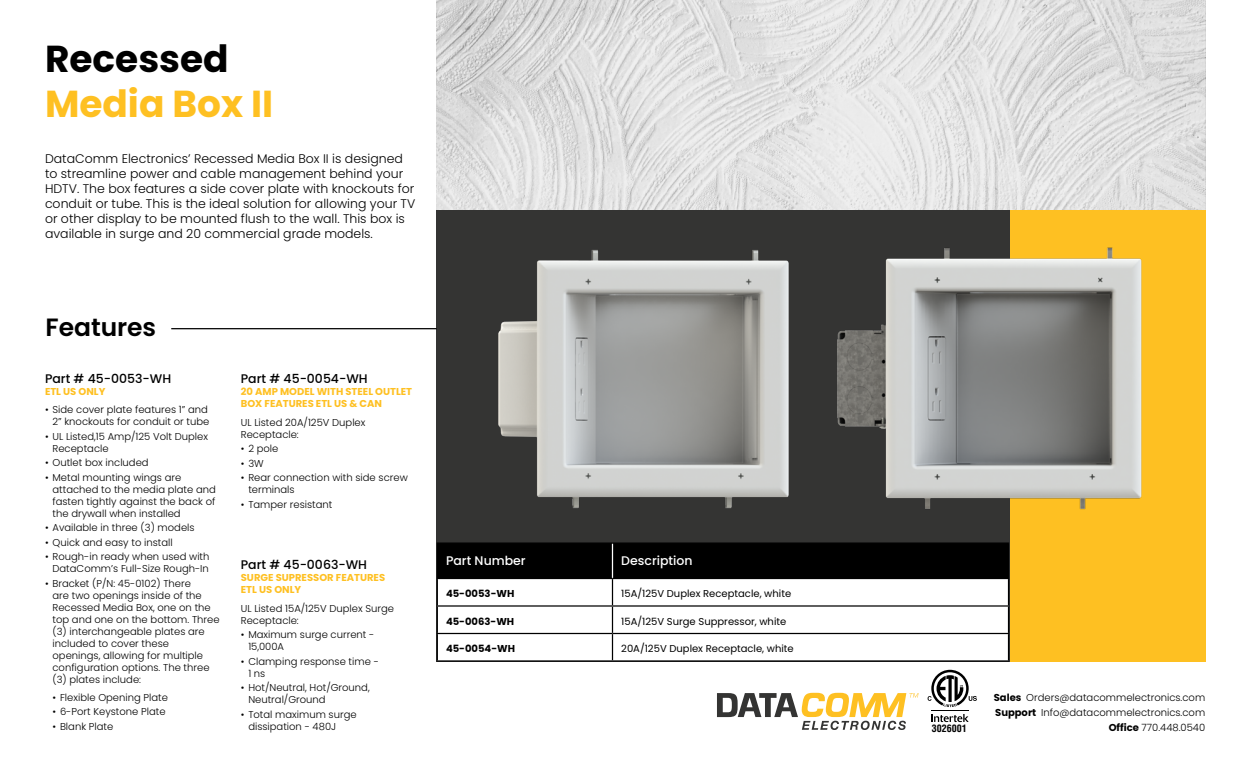
<style>
.page{position:relative;width:1250px;height:775px;background:#fff}
.page>*{position:absolute;margin:0;border:0;box-sizing:border-box;transform-origin:0 0}
.t1{font:700 37.5px "Poppins";color:#fec022}
.t2{font:700 37.5px "Poppins";color:#000}
.t3{font:600 25px "Poppins";color:#000}
.t4{font:300 12.5px/15px "Poppins";color:#000}
.t5{font:500 12.5px "Poppins";color:#000}
.t6{font:500 12.5px "Poppins";color:#fff}
.t7{font:300 10px/12px "Poppins";color:#000}
.t8{font:10px "Poppins";color:#000}
.t9{font:700 10px/12px "Poppins";color:#fec022}
.t10{font:700 10px "Poppins";color:#000}
.t11{font:700 condensed 10px "Helvetica LT Std";color:#000}
.s1{font-weight:700}
</style>
<div class="page">
<div style="left:437px;top:210px;width:768px;height:452px;background:#343433"></div>
<hr style="left:437px;top:542px;width:176px;height:2px;background:#000">
<hr style="left:613px;top:542px;width:396px;height:2px;background:#000">
<svg style="left:437px;top:543px;width:572px;height:117px;background:#aaa"></svg>
<hr style="left:437px;top:660px;width:176px;height:2px;background:#000">
<hr style="left:613px;top:660px;width:396px;height:2px;background:#000">
<hr style="left:612px;top:544px;width:1px;height:34px;background:#fff">
<hr style="left:171px;top:328px;width:266px;height:1px;background:#000">
<img style="left:437px;top:0;width:768px;height:210px">
<svg style="left:717px;top:693px;width:202px;height:37px"></svg>
<svg style="left:931px;top:714px;width:38px;height:8px"></svg>
<hr style="left:931px;top:710px;width:38px;height:1px;background:#000">
<svg style="left:928px;top:670px;width:49px;height:37px"></svg>
<div style="left:1010px;top:210px;width:195px;height:452px;background:#fec022"></div>
<img style="left:498px;top:250px;width:291px;height:259px">
<img style="left:837px;top:247px;width:305px;height:263px">
<h1 class="t2" style="left:45px;top:37px;width:185px">Recessed</h1>
<h1 class="t1" style="left:45px;top:82px;width:230px">Media Box II</h1>
<p class="t4" style="left:45px;top:151px;width:372px">DataComm Electronics’ Recessed Media Box II is designed to streamline power and cable management behind your HDTV. The box features a side cover plate with knockouts for conduit or tube. This is the ideal solution for allowing your TV or other display to be mounted flush to the wall. This box is available in surge and 20 commercial grade models.</p>
<h2 class="t3" style="left:46px;top:313px;width:112px">Features</h2>
<p class="t5" style="left:45px;top:371px;width:128px">Part # 45-0053-WH</p>
<p class="t9" style="left:45px;top:385px;width:62px">ETL US ONLY</p>
<p class="t7" style="left:45px;top:404px;width:166px;text-align:right">• Side cover plate features 1” and<br>2” knockouts for conduit or tube</p>
<p class="t7" style="left:53px;top:430px;width:157px;text-indent:-8px">• UL Listed,15 Amp/125 Volt Duplex<br>Receptacle</p>
<p class="t7" style="left:45px;top:457px;width:105px">• Outlet box included</p>
<p class="t7" style="left:53px;top:471px;width:165px;text-indent:-8px">• Metal mounting wings are attached to the media plate and fasten tightly against the back of the drywall when installed</p>
<p class="t7" style="left:45px;top:522px;width:151px">• Available in three (3) models</p>
<p class="t7" style="left:45px;top:536px;width:129px">• Quick and easy to install</p>
<p class="t7" style="left:45px;top:551px;width:166px;text-align:right">• Rough-in ready when used with<br>DataComm’s Full-Size Rough-In</p>
<p class="t7" style="left:53px;top:577px;width:169px;text-indent:-8px">• Bracket (P/N: 45-0102) There<br>are two openings inside of the<br>Recessed Media Box, one on the top and one on the bottom. Three (3) interchangeable plates are included to cover these<br>openings, allowing for multiple configuration options. The three (3) plates include:</p>
<p class="t7" style="left:53px;top:692px;width:117px">• Flexible Opening Plate</p>
<p class="t7" style="left:53px;top:706px;width:115px">• 6-Port Keystone Plate</p>
<p class="t7" style="left:53px;top:721px;width:62px">• Blank Plate</p>
<p class="t5" style="left:241px;top:371px;width:128px">Part # 45-0054-WH</p>
<p class="t9" style="left:241px;top:385px;width:173px">20 AMP MODEL WITH STEEL OUTLET<br>BOX FEATURES ETL US &amp; CAN</p>
<p class="t7" style="left:241px;top:416px;width:126px">UL Listed 20A/125V Duplex<br>Receptacle:</p>
<p class="t7" style="left:241px;top:443px;width:39px">• 2 pole</p>
<p class="t7" style="left:241px;top:457px;width:24px">• 3W</p>
<p class="t7" style="left:248px;top:472px;width:161px;text-indent:-8px">• Rear connection with side screw terminals</p>
<p class="t7" style="left:241px;top:498px;width:93px">• Tamper resistant</p>
<p class="t5" style="left:241px;top:558px;width:128px">Part # 45-0063-WH</p>
<p class="t9" style="left:241px;top:572px;width:146px">SURGE SUPRESSOR FEATURES<br>ETL US ONLY</p>
<p class="t7" style="left:241px;top:603px;width:155px">UL Listed 15A/125V Duplex Surge<br>Receptacle:</p>
<p class="t7" style="left:248px;top:629px;width:128px;text-indent:-8px">• Maximum surge current -<br>15,000A</p>
<p class="t7" style="left:248px;top:656px;width:132px;text-indent:-8px">• Clamping response time -<br>1 ns</p>
<p class="t7" style="left:248px;top:682px;width:123px;text-indent:-8px">• Hot/Neutral, Hot/Ground,<br>Neutral/Ground</p>
<p class="t7" style="left:248px;top:709px;width:110px;text-indent:-8px">• Total maximum surge dissipation - 480J</p>
<p class="t6" style="left:446px;top:554px;width:81px">Part Number</p>
<p class="t6" style="left:621px;top:554px;width:73px">Description</p>
<p class="t10" style="left:446px;top:588px;width:70px">45-0053-WH</p>
<p class="t8" style="left:621px;top:588px;width:171px">15A/125V Duplex Receptacle, white</p>
<p class="t10" style="left:446px;top:616px;width:70px">45-0063-WH</p>
<p class="t8" style="left:621px;top:616px;width:167px">15A/125V Surge Suppressor, white</p>
<p class="t10" style="left:446px;top:643px;width:71px">45-0054-WH</p>
<p class="t8" style="left:621px;top:643px;width:174px">20A/125V Duplex Receptacle, white</p>
<p class="t11" style="left:932px;top:722px;width:36px">3026001</p>
<p class="t7" style="left:994px;top:690px;width:213px;line-height:15px;text-align:right"><span class="s1">Sales</span> Orders@datacommelectronics.com<br><span class="s1">Support</span> Info@datacommelectronics.com<br><span class="s1">Office</span> 770.448.0540</p>
</div>
